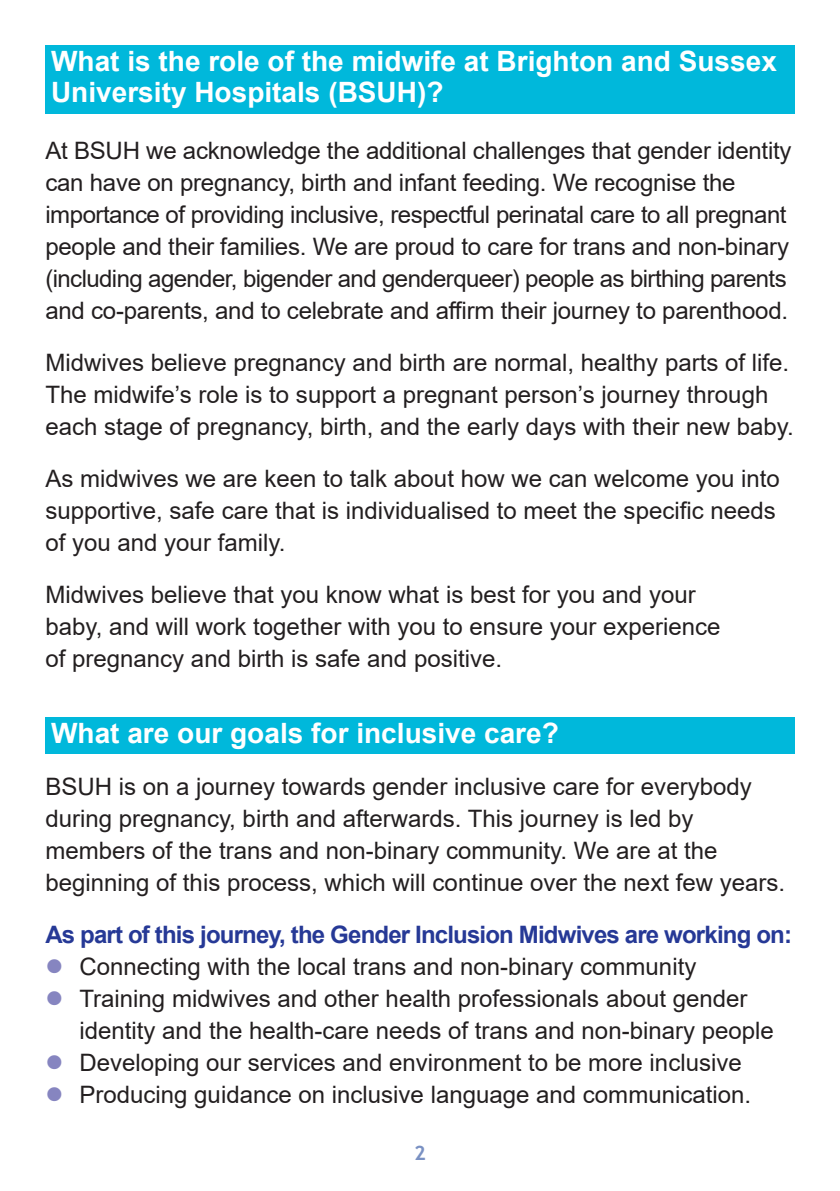
<style>
.page{position:relative;width:840px;height:1191px;background:#fff}
.page>*{position:absolute;margin:0;border:0;box-sizing:border-box;transform-origin:0 0}
.t1{font:700 28px/31px "Arial";color:#fff}
.Paragraph_Style_1{font:24px/32px "Arial";color:#231f20}
.Paragraph_Style_1-2{font:700 24px "Arial";letter-spacing:-.035em;color:#263996}
.t2{font:700 20px "Trebuchet MS";color:#7a91c3}
.s1{color:#8685c0}
</style>
<div class="page">
<div style="left:45px;top:45px;width:749px;height:68px;background:#00b8db"></div>
<div style="left:45px;top:717px;width:749px;height:37px;background:#00b8db"></div>
<p class="t1" style="left:51px;top:46px;width:727px">What is the role of the midwife at Brighton and Sussex<br>University Hospitals (BSUH)?</p>
<p class="Paragraph_Style_1" style="left:45px;top:134px;width:747px">At BSUH we acknowledge the additional challenges that gender identity can have on pregnancy, birth and infant feeding. We recognise the</p>
<p class="Paragraph_Style_1" style="left:45px;top:198px;width:744px;text-align:justify">importance of providing inclusive, respectful perinatal care to all pregnant people and their families. We are proud to care for trans and non-binary (including agender, bigender and genderqueer) people as birthing parents and co-parents, and to celebrate and affirm their journey to parenthood.</p>
<p class="Paragraph_Style_1" style="left:45px;top:346px;width:749px">Midwives believe pregnancy and birth are normal, healthy parts of life.<br>The midwife’s role is to support a pregnant person’s journey through each stage of pregnancy, birth, and the early days with their new baby.</p>
<p class="Paragraph_Style_1" style="left:45px;top:462px;width:735px">As midwives we are keen to talk about how we can welcome you into supportive, safe care that is individualised to meet the specific needs of you and your family.</p>
<p class="Paragraph_Style_1" style="left:45px;top:578px;width:651px">Midwives believe that you know what is best for you and your</p>
<p class="Paragraph_Style_1" style="left:45px;top:610px;width:676px">baby, and will work together with you to ensure your experience</p>
<p class="Paragraph_Style_1" style="left:45px;top:642px;width:458px">of pregnancy and birth is safe and positive.</p>
<p class="t1" style="left:51px;top:718px;width:509px">What are our goals for inclusive care?</p>
<p class="Paragraph_Style_1" style="left:45px;top:770px;width:707px">BSUH is on a journey towards gender inclusive care for everybody during pregnancy, birth and afterwards. This journey is led by</p>
<p class="Paragraph_Style_1" style="left:45px;top:834px;width:673px">members of the trans and non-binary community. We are at the</p>
<p class="Paragraph_Style_1" style="left:45px;top:866px;width:740px">beginning of this process, which will continue over the next few years.</p>
<p class="Paragraph_Style_1-2" style="left:45px;top:917px;width:747px">As part of this journey, the Gender Inclusion Midwives are working on:</p>
<p class="Paragraph_Style_1" style="left:45px;top:950px;width:652px"><span class="s1">●</span> Connecting with the local trans and non-binary community</p>
<p class="Paragraph_Style_1" style="left:79px;top:982px;width:695px;text-indent:-34px"><span class="s1">●</span> Training midwives and other health professionals about gender identity and the health-care needs of trans and non-binary people</p>
<p class="Paragraph_Style_1" style="left:45px;top:1046px;width:697px"><span class="s1">●</span> Developing our services and environment to be more inclusive</p>
<p class="Paragraph_Style_1" style="left:45px;top:1078px;width:706px"><span class="s1">●</span> Producing guidance on inclusive language and communication.</p>
<p class="t2" style="left:414px;top:1140px;width:13px">2</p>
</div>
